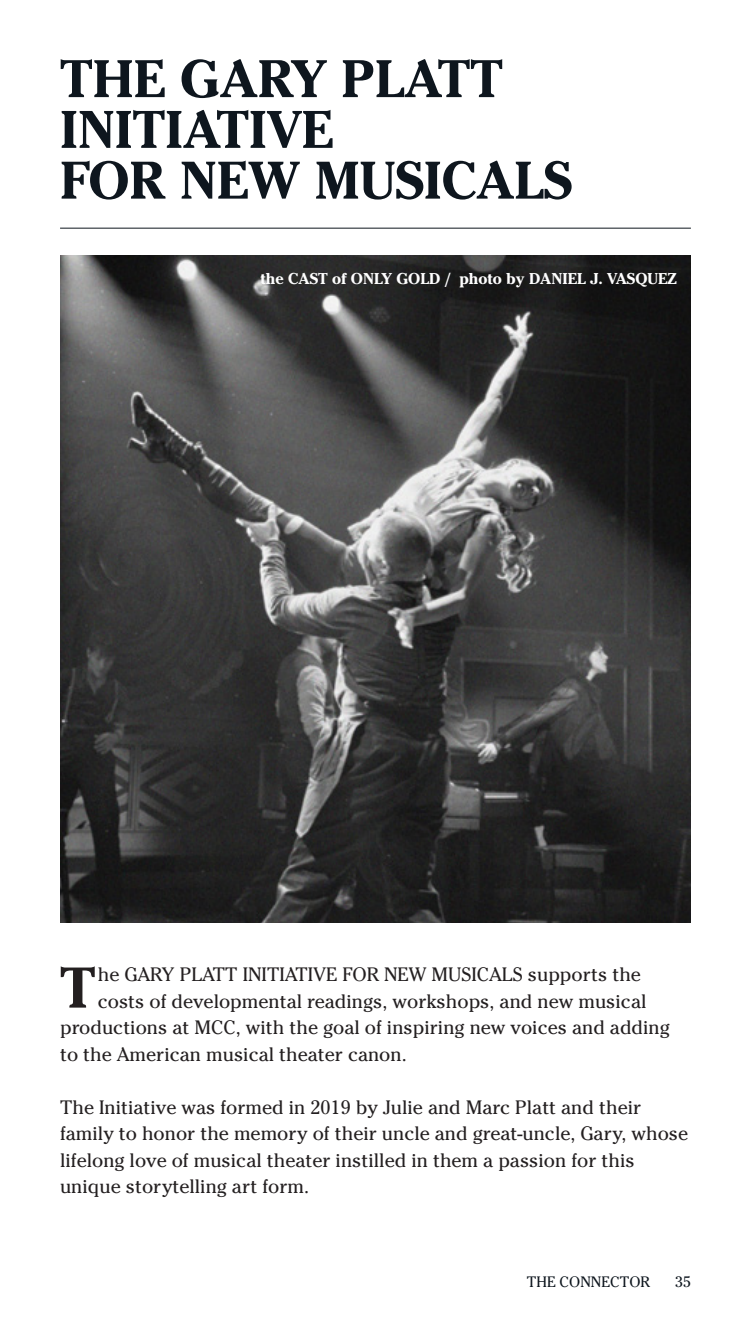
<style>
.page{position:relative;width:751px;height:1334px;background:#fff}
.page>*{position:absolute;margin:0;border:0;box-sizing:border-box;transform-origin:0 0}
.t1{font:700 57px "Cheltenham Std";color:#231f20}
.t2{font:700 52.5px/50.8px "Cheltenham Std";color:#0e161e}
.t3{font:19.3px/26.5px "Cheltenham Std";color:#231f20}
.t4{font:700 15.6px "Cheltenham Std";color:#fff}
.t5{font:15px "Cheltenham Std";color:#0e161e}
</style>
<div class="page">
<img style="left:60px;top:256px;width:630px;height:666px">
<hr style="left:60px;top:228px;width:630px;height:1px;background:#0e161e">
<p class="t2" style="left:60px;top:53px;width:513px">THE GARY PLATT<br>INITIATIVE<br>FOR NEW MUSICALS</p>
<p class="t4" style="left:260px;top:269px;width:417px">the CAST of ONLY GOLD / photo by DANIEL J. VASQUEZ</p>
<p class="t1" style="left:60px;top:954px;width:37px">T</p>
<p class="t3" style="left:98px;top:961px;width:544px">he GARY PLATT INITIATIVE FOR NEW MUSICALS supports the</p>
<p class="t3" style="left:98px;top:988px;width:550px">costs of developmental readings, workshops, and new musical</p>
<p class="t3" style="left:60px;top:1014px;width:611px">productions at MCC, with the goal of inspiring new voices and adding</p>
<p class="t3" style="left:60px;top:1041px;width:348px">to the American musical theater canon.</p>
<p class="t3" style="left:60px;top:1094px;width:629px">The Initiative was formed in 2019 by Julie and Marc Platt and their family to honor the memory of their uncle and great-uncle, Gary, whose lifelong love of musical theater instilled in them a passion for this unique storytelling art form.</p>
<p class="t5" style="left:526px;top:1273px;width:124px">THE CONNECTOR</p>
<p class="t5" style="left:674px;top:1273px;width:17px">35</p>
</div>
